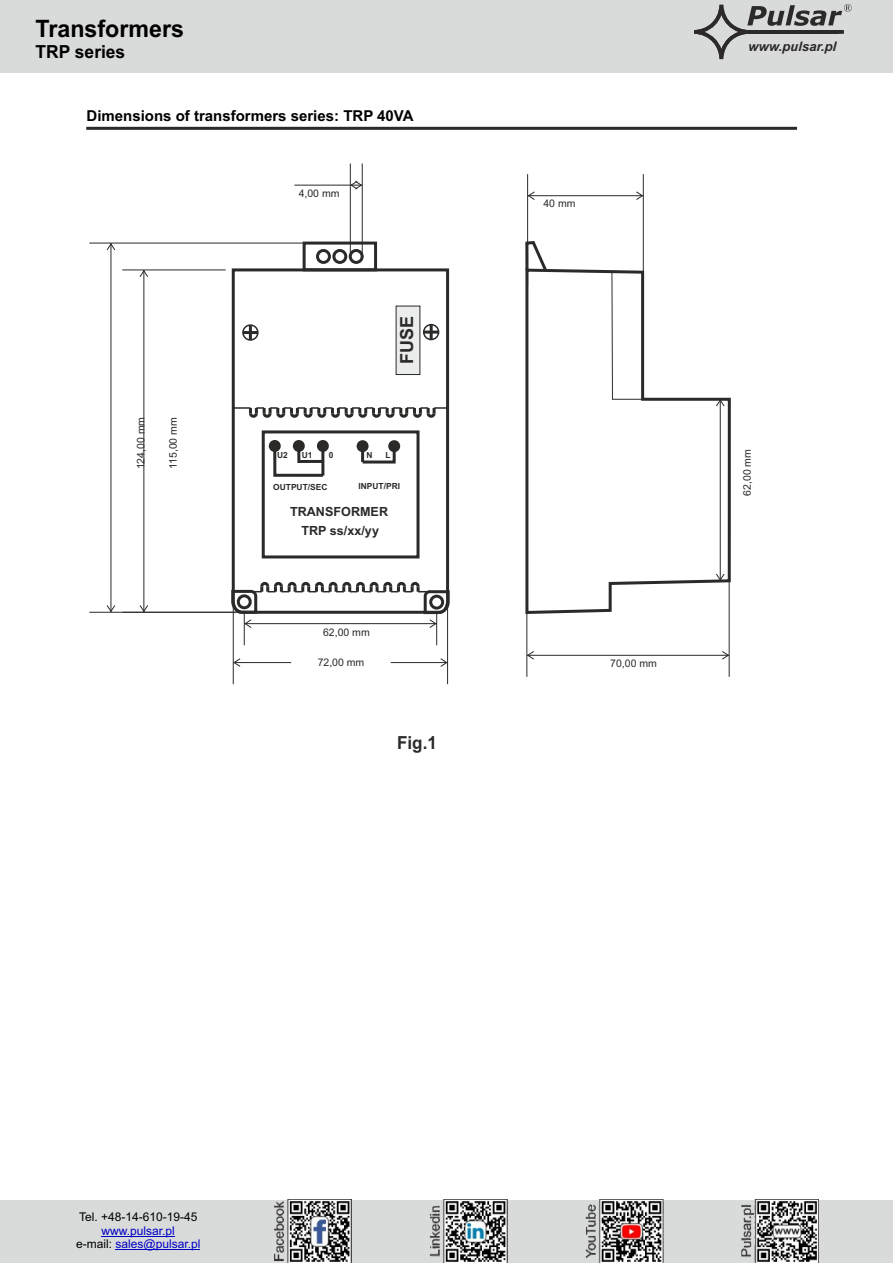
<style>
.page{position:relative;width:893px;height:1263px;background:#fff}
.page>*{position:absolute;margin:0;border:0;box-sizing:border-box;transform-origin:0 0}
.t1{font:700 24px "Arial";color:#000}
.t2{font:700 18px "Arial";color:#000}
.t3{font:700 18px "Arial";color:#2b2a29;scale:.95 1}
.t4{font:700 18px "Arial";color:#2b2a29}
.t5{font:700 15px "Arial";color:#000}
.t6{font:italic 700 13.2px "Arial";color:#2b2a29}
.t7{font:700 12.6px/18.6px "Arial";color:#2b2a29;text-align:center}
.t8{font:12px/13.4px "Arial";color:#0000c4;text-align:center}
.t9{font:12px "Arial";color:#000}
.t10{font:10.5px "Arial";color:#2b2a29}
.t11{font:700 8.4px "Arial";color:#2b2a29}
.s1{color:#000}
</style>
<div class="page">
<hr style="left:86px;top:127px;width:711px;height:3px;background:#2b2a29">
<svg style="left:231px;top:267px;width:219px;height:313px"></svg>
<div style="left:303px;top:242px;width:74px;height:29px;border:3px solid #2b2a29"></div>
<div style="left:316px;top:249px;width:15px;height:15px;border:3px solid #2b2a29;border-radius:50%"></div>
<div style="left:332px;top:249px;width:15px;height:15px;border:3px solid #2b2a29;border-radius:50%"></div>
<div style="left:349px;top:249px;width:15px;height:15px;border:3px solid #2b2a29;border-radius:50%"></div>
<div style="left:242px;top:324px;width:17px;height:17px;border:2px solid #2b2a29;border-radius:50%"></div>
<hr style="left:249px;top:325px;width:3px;height:15px;background:#2b2a29">
<hr style="left:243px;top:331px;width:15px;height:3px;background:#2b2a29">
<div style="left:423px;top:324px;width:16px;height:16px;border:2px solid #2b2a29;border-radius:50%"></div>
<hr style="left:430px;top:325px;width:3px;height:14px;background:#2b2a29">
<hr style="left:424px;top:331px;width:15px;height:3px;background:#2b2a29">
<svg style="left:233px;top:407px;width:215px;height:12px"></svg>
<svg style="left:395px;top:305px;width:26px;height:70px;background:#d8d9d9"></svg>
<div style="left:269px;top:440px;width:12px;height:12px;background:#2b2a29;border:3px solid #2b2a29;border-radius:50%"></div>
<div style="left:293px;top:440px;width:12px;height:12px;background:#2b2a29;border:3px solid #2b2a29;border-radius:50%"></div>
<div style="left:317px;top:440px;width:12px;height:12px;background:#2b2a29;border:3px solid #2b2a29;border-radius:50%"></div>
<div style="left:357px;top:440px;width:12px;height:12px;background:#2b2a29;border:3px solid #2b2a29;border-radius:50%"></div>
<div style="left:388px;top:440px;width:12px;height:12px;background:#2b2a29;border:3px solid #2b2a29;border-radius:50%"></div>
<div style="left:262px;top:430px;width:157px;height:128px;border:3px solid #2b2a29"></div>
<svg style="left:272px;top:447px;width:54px;height:31px"></svg>
<svg style="left:360px;top:448px;width:37px;height:17px"></svg>
<svg style="left:525px;top:267px;width:206px;height:348px"></svg>
<svg style="left:612px;top:271px;width:31px;height:129px"></svg>
<svg style="left:525px;top:239px;width:25px;height:35px"></svg>
<hr style="left:122px;top:270px;width:104px;height:1px;background:#2b2a29">
<hr style="left:144px;top:270px;width:1px;height:342px;background:#2b2a29">
<svg style="left:140px;top:270px;width:8px;height:7px"></svg>
<svg style="left:140px;top:605px;width:8px;height:7px"></svg>
<hr style="left:447px;top:596px;width:1px;height:88px;background:#2b2a29">
<hr style="left:233px;top:599px;width:1px;height:85px;background:#2b2a29">
<hr style="left:391px;top:662px;width:57px;height:1px;background:#2b2a29">
<svg style="left:440px;top:658px;width:7px;height:9px"></svg>
<hr style="left:233px;top:662px;width:58px;height:1px;background:#2b2a29">
<svg style="left:234px;top:658px;width:7px;height:9px"></svg>
<hr style="left:89px;top:612px;width:217px;height:1px;background:#2b2a29">
<hr style="left:89px;top:243px;width:215px;height:1px;background:#2b2a29">
<hr style="left:111px;top:243px;width:1px;height:369px;background:#2b2a29">
<svg style="left:107px;top:243px;width:8px;height:7px"></svg>
<svg style="left:107px;top:605px;width:8px;height:7px"></svg>
<hr style="left:362px;top:164px;width:1px;height:93px;background:#2b2a29">
<hr style="left:350px;top:164px;width:1px;height:93px;background:#2b2a29">
<svg style="left:350px;top:181px;width:12px;height:8px"></svg>
<hr style="left:294px;top:185px;width:56px;height:1px;background:#2b2a29">
<hr style="left:729px;top:576px;width:1px;height:101px;background:#2b2a29">
<hr style="left:527px;top:613px;width:1px;height:64px;background:#2b2a29">
<hr style="left:527px;top:655px;width:202px;height:1px;background:#2b2a29">
<svg style="left:527px;top:651px;width:7px;height:9px"></svg>
<svg style="left:722px;top:651px;width:7px;height:9px"></svg>
<hr style="left:699px;top:399px;width:30px;height:1px;background:#2b2a29">
<hr style="left:720px;top:399px;width:1px;height:182px;background:#2b2a29">
<svg style="left:716px;top:400px;width:9px;height:7px"></svg>
<svg style="left:699px;top:574px;width:27px;height:8px"></svg>
<hr style="left:643px;top:174px;width:1px;height:114px;background:#2b2a29">
<hr style="left:527px;top:174px;width:1px;height:112px;background:#2b2a29">
<hr style="left:528px;top:195px;width:115px;height:1px;background:#2b2a29">
<svg style="left:528px;top:191px;width:7px;height:9px"></svg>
<svg style="left:636px;top:191px;width:7px;height:9px"></svg>
<hr style="left:436px;top:613px;width:1px;height:32px;background:#2b2a29">
<hr style="left:244px;top:613px;width:1px;height:32px;background:#2b2a29">
<svg style="left:230px;top:580px;width:220px;height:48px"></svg>
<div style="left:0;top:1200px;width:893px;height:63px;background:#d9dada"></div>
<hr style="left:102px;top:1236px;width:73px;height:1px;background:#0000c4">
<hr style="left:116px;top:1249px;width:84px;height:1px;background:#0000c4">
<img style="left:275px;top:1200px;width:543px;height:63px">
<div style="left:0;top:0;width:893px;height:73px;background:#d9dada"></div>
<svg style="left:694px;top:4px;width:158px;height:55px"></svg>
<hr style="left:747px;top:30px;width:92px;height:4px;background:#2b2a29">
<h1 class="t1" style="left:36px;top:19px;width:150px">Transformers</h1>
<h2 class="t2" style="left:36px;top:45px;width:91px">TRP series</h2>
<p class="t6" style="left:748px;top:41px;width:89px">www.pulsar.pl</p>
<h3 class="t5" style="left:87px;top:110px;width:329px">Dimensions of transformers series: TRP 40VA</h3>
<p class="t10" style="left:137px;top:469px;width:54px;rotate:-90deg">124,00 mm</p>
<p class="t10" style="left:169px;top:469px;width:53px;rotate:-90deg">115,00 mm</p>
<p class="t10" style="left:299px;top:190px;width:42px">4,00 mm</p>
<h2 class="t4" style="left:400px;top:364px;width:50px;rotate:-90deg">FUSE</h2>
<p class="t11" style="left:277px;top:452px;width:12px">U2</p>
<p class="t11" style="left:302px;top:452px;width:12px">U1</p>
<p class="t11" style="left:329px;top:452px;width:6px">0</p>
<p class="t11" style="left:367px;top:452px;width:8px">N</p>
<p class="t11" style="left:385px;top:452px;width:7px">L</p>
<p class="t11" style="left:273px;top:484px;width:56px">OUTPUT/SEC</p>
<p class="t11" style="left:359px;top:483px;width:43px">INPUT/PRI</p>
<p class="t7" style="left:290px;top:504px;width:99px">TRANSFORMER<br>TRP ss/xx/yy</p>
<p class="t10" style="left:323px;top:628px;width:48px">62,00 mm</p>
<p class="t10" style="left:318px;top:659px;width:48px">72,00 mm</p>
<h2 class="t3" style="left:397px;top:736px;width:43px">Fig.1</h2>
<p class="t10" style="left:543px;top:199px;width:34px">40 mm</p>
<p class="t10" style="left:610px;top:660px;width:48px">70,00 mm</p>
<p class="t10" style="left:743px;top:496px;width:48px;rotate:-90deg">62,00 mm</p>
<p class="t9" style="left:79px;top:1212px;width:120px">Tel. +48-14-610-19-45</p>
<p class="t8" style="left:76px;top:1225px;width:126px">www.pulsar.pl<br><span class="s1">e-mail:</span> sales@pulsar.pl</p>
</div>
